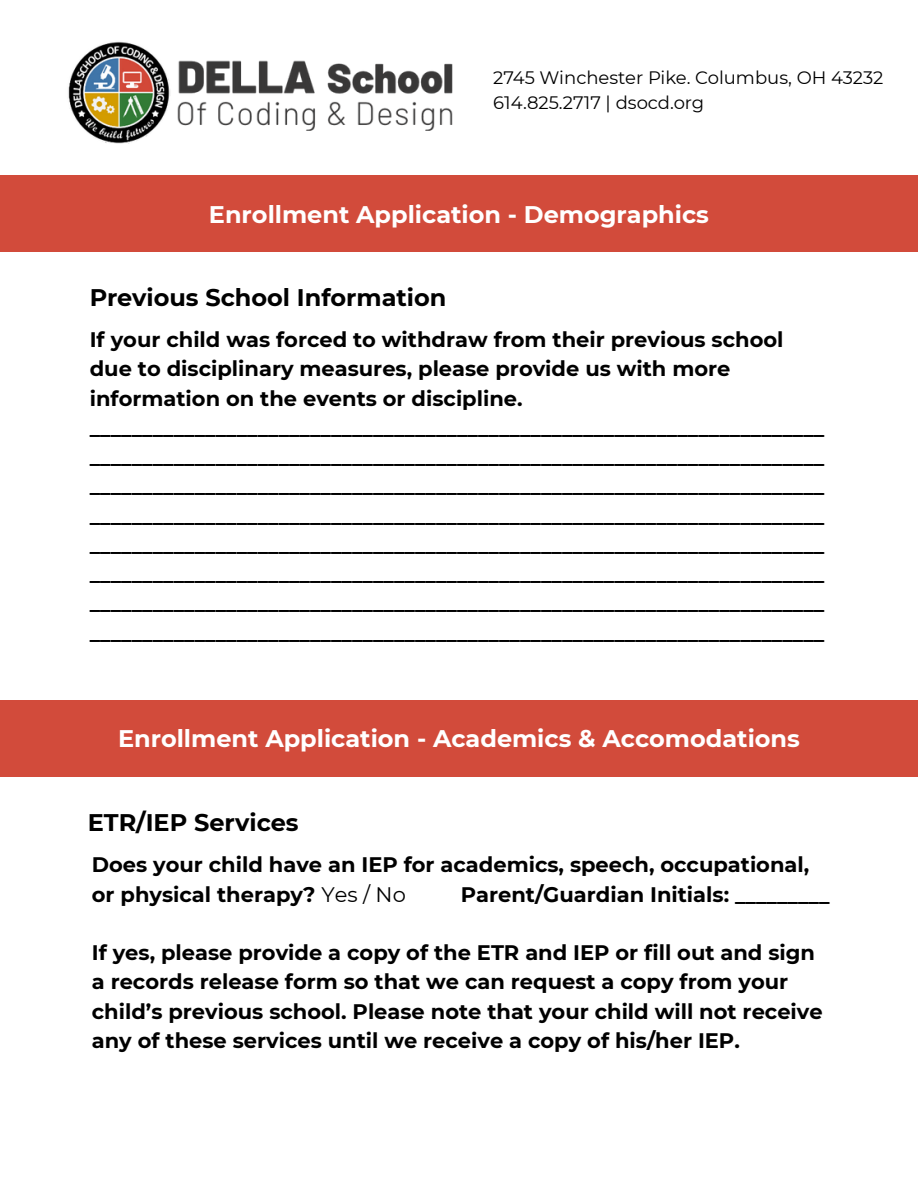
<style>
.page{position:relative;width:918px;height:1188px;background:#fff}
.page>*{position:absolute;margin:0;border:0;box-sizing:border-box;transform-origin:0 0}
.t1{font:700 24px "Montserrat";color:#fff}
.t2{font:700 24px "Montserrat";color:#000}
.t3{font:700 21px/29.2px "Montserrat";color:#000}
.t4{font:18px "Montserrat";color:#000}
.s1{font-weight:400}
</style>
<div class="page">
<img style="left:68px;top:41px;width:385px;height:103px">
<div style="left:0;top:176px;width:918px;height:76px;background:#d24b3b"></div>
<div style="left:0;top:701px;width:918px;height:76px;background:#d24b3b"></div>
<p class="t4" style="left:493px;top:67px;width:392px">2745 Winchester Pike. Columbus, OH 43232</p>
<p class="t4" style="left:493px;top:91px;width:213px">614.825.2717 | dsocd.org</p>
<p class="t1" style="left:209px;top:199px;width:502px">Enrollment Application - Demographics</p>
<h1 class="t2" style="left:90px;top:283px;width:358px">Previous School Information</h1>
<h1 class="t3" style="left:90px;top:325px;width:736px">If your child was forced to withdraw from their previous school due to disciplinary measures, please provide us with more information on the events or discipline. ______________________________________________________________________ ______________________________________________________________________ ______________________________________________________________________ ______________________________________________________________________ ______________________________________________________________________ ______________________________________________________________________ ______________________________________________________________________ ______________________________________________________________________</h1>
<h2 class="t1" style="left:118px;top:724px;width:683px">Enrollment Application - Academics &amp; Accomodations</h2>
<h1 class="t2" style="left:88px;top:807px;width:212px">ETR/IEP Services</h1>
<h1 class="t3" style="left:92px;top:850px;width:719px">Does your child have an IEP for academics, speech, occupational, or physical therapy? <span class="s1">Yes / No</span></h1>
<h1 class="t3" style="left:461px;top:879px;width:370px">Parent/Guardian Initials: _________</h1>
<h3 class="t3" style="left:92px;top:938px;width:732px">If yes, please provide a copy of the ETR and IEP or fill out and sign a records release form so that we can request a copy from your child’s previous school. Please note that your child will not receive any of these services until we receive a copy of his/her IEP.</h3>
</div>
